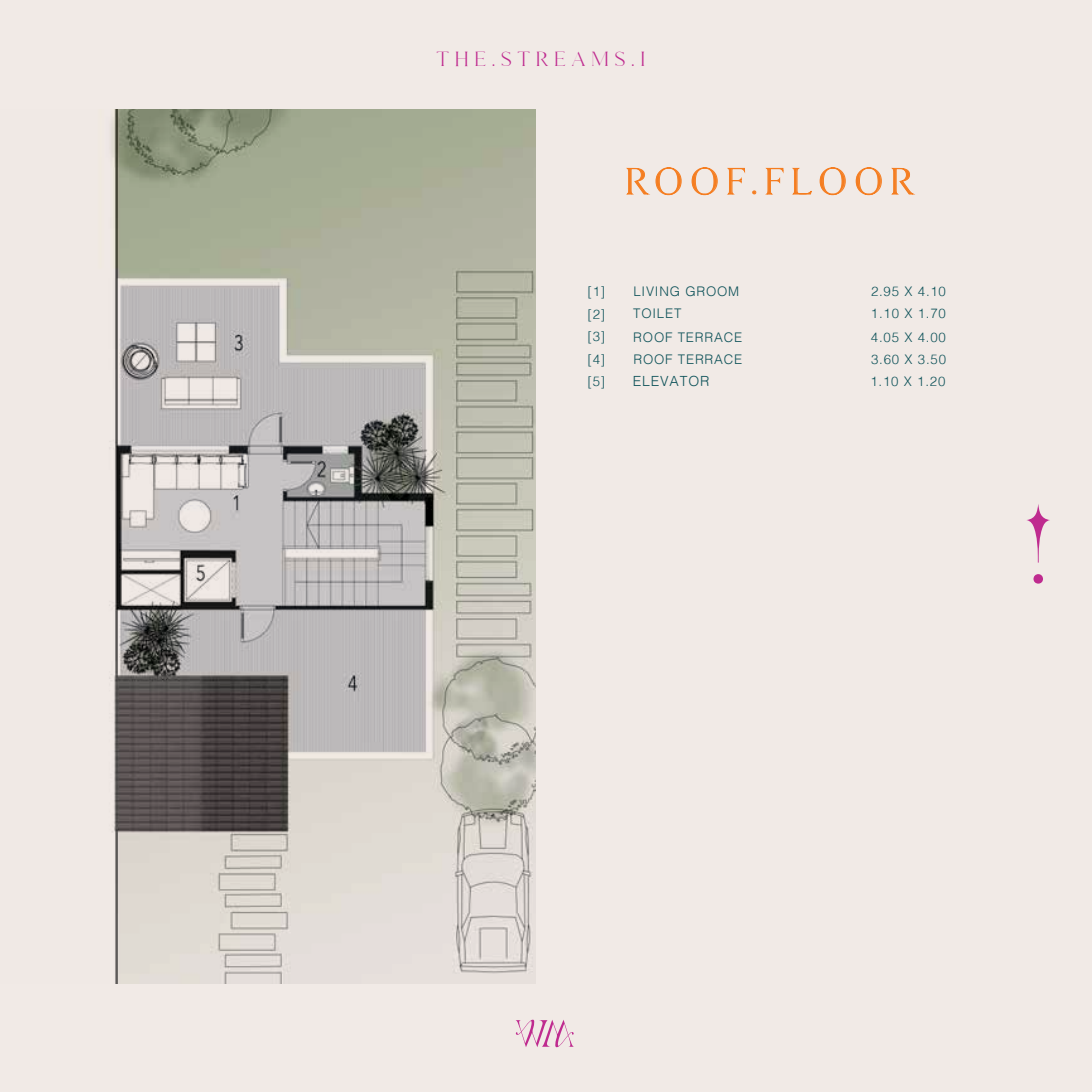
<style>
.page{position:relative;width:1092px;height:1092px;background:#fff}
.page>*{position:absolute;margin:0;border:0;box-sizing:border-box;transform-origin:0 0}
.t1{font:32.38px "Gallient";letter-spacing:.3em;color:#f57d20}
.t2{font:18.03px "Gallient";letter-spacing:.38em;color:#bf2b8f}
.t3{font:300 14px "Helvetica";letter-spacing:.06em;color:#0f535a}
.t4{font:300 13.3px/22.6px "Helvetica";letter-spacing:.06em;color:#0f535a;text-align:justify}
</style>
<div class="page">
<div style="left:0;top:0;width:1091px;height:1091px;background:#f1eae6"></div>
<svg style="left:515px;top:1019px;width:59px;height:28px"></svg>
<svg style="left:1026px;top:504px;width:23px;height:58px"></svg>
<div style="left:1033px;top:574px;width:9px;height:9px;background:#bf2b8f;border-radius:50%"></div>
<img style="left:109px;top:109px;width:426px;height:873px">
<svg style="left:626px;top:167px;width:55px;height:28px"></svg>
<svg style="left:691px;top:167px;width:26px;height:28px"></svg>
<svg style="left:727px;top:167px;width:18px;height:28px"></svg>
<svg style="left:752px;top:190px;width:4px;height:5px"></svg>
<svg style="left:765px;top:167px;width:18px;height:28px"></svg>
<svg style="left:792px;top:167px;width:53px;height:28px"></svg>
<svg style="left:855px;top:167px;width:27px;height:28px"></svg>
<svg style="left:891px;top:167px;width:24px;height:28px"></svg>
<h2 class="t2" style="left:437px;top:48px;width:209px">THE.STREAMS.I</h2>
<h1 class="t1" style="left:626px;top:162px;width:287px">ROOF.FLOOR</h1>
<p class="t4" style="left:587px;top:279px;width:19px">[1]</p>
<p class="t4" style="left:633px;top:279px;width:107px">LIVING GROOM</p>
<p class="t4" style="left:587px;top:302px;width:19px">[2] [3] [4] [5]</p>
<p class="t4" style="left:870px;top:279px;width:76px">2.95 X 4.10</p>
<p class="t4" style="left:633px;top:301px;width:50px">TOILET</p>
<p class="t4" style="left:870px;top:301px;width:76px">1.10 X 1.70</p>
<p class="t4" style="left:633px;top:325px;width:110px">ROOF TERRACE</p>
<p class="t4" style="left:870px;top:325px;width:76px">4.05 X 4.00</p>
<p class="t4" style="left:633px;top:347px;width:110px">ROOF TERRACE</p>
<p class="t4" style="left:871px;top:347px;width:76px">3.60 X 3.50</p>
<p class="t3" style="left:632px;top:369px;width:78px">ELEVATOR</p>
<p class="t4" style="left:870px;top:369px;width:76px">1.10 X 1.20</p>
</div>
